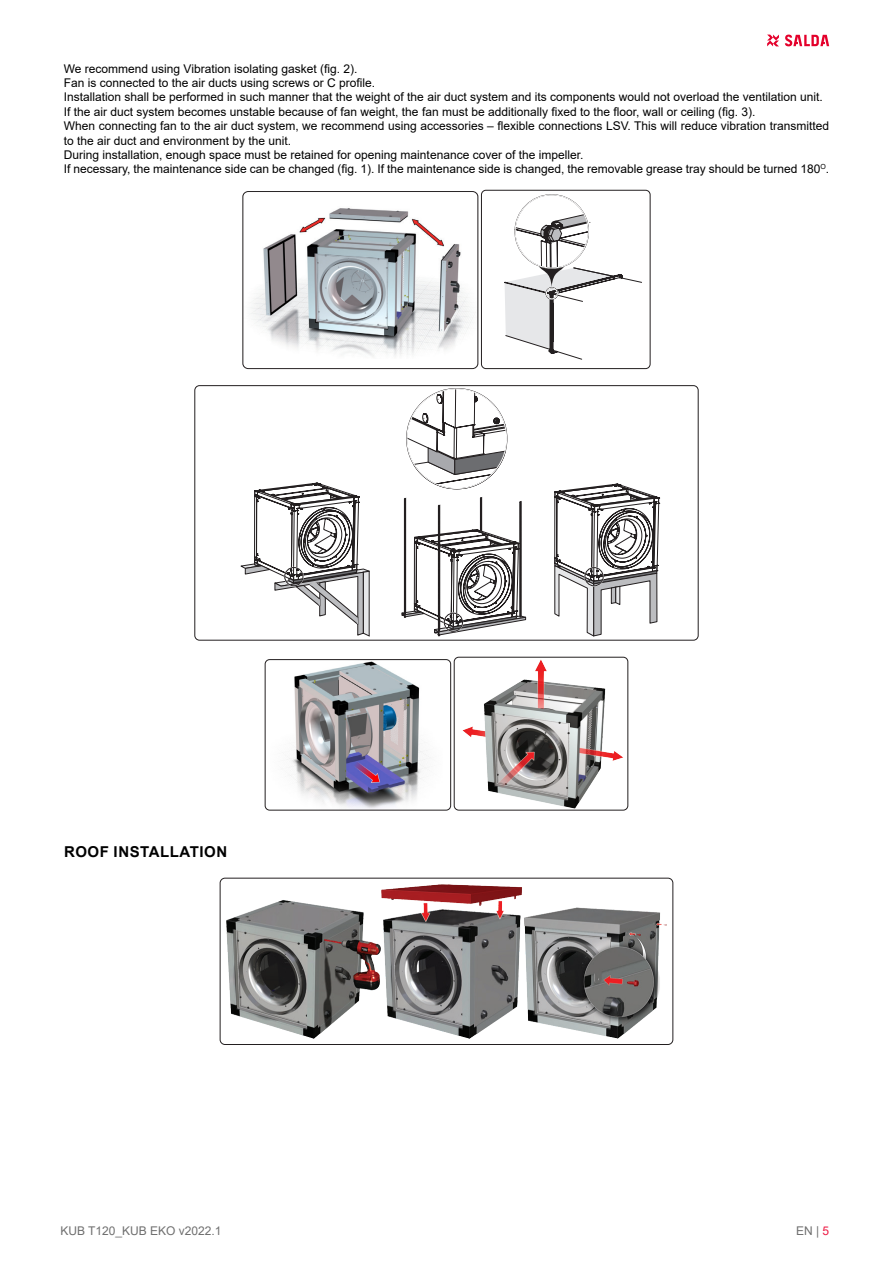
<style>
.page{position:relative;width:893px;height:1263px;background:#fff}
.page>*{position:absolute;margin:0;border:0;box-sizing:border-box;transform-origin:0 0}
.POTEME{font:700 15px "Arial";letter-spacing:.035em;color:#000}
.t1{font:12px/14.4px "Arial";color:#000}
.t2{font:12px "Arial";color:#6f6f6f}
.s1{color:#ed1943}
</style>
<div class="page">
<svg style="left:767px;top:35px;width:12px;height:11px"></svg>
<svg style="left:785px;top:35px;width:44px;height:11px"></svg>
<img style="left:250px;top:208px;width:223px;height:149px">
<div style="left:243px;top:191px;width:235px;height:178px;border:1px solid #231f20;border-radius:5px"></div>
<svg style="left:504px;top:214px;width:146px;height:154px"></svg>
<div style="left:481px;top:190px;width:169px;height:179px;border:1px solid #231f20;border-radius:5px"></div>
<svg style="left:240px;top:483px;width:130px;height:153px"></svg>
<svg style="left:401px;top:388px;width:258px;height:248px"></svg>
<div style="left:195px;top:385px;width:503px;height:255px;border:1px solid #231f20;border-radius:5px"></div>
<img style="left:287px;top:661px;width:142px;height:147px">
<div style="left:265px;top:659px;width:186px;height:151px;border:1px solid #231f20;border-radius:5px"></div>
<img style="left:462px;top:660px;width:161px;height:148px">
<div style="left:454px;top:657px;width:174px;height:153px;border:1px solid #231f20;border-radius:5px"></div>
<img style="left:226px;top:884px;width:441px;height:154px">
<div style="left:220px;top:878px;width:453px;height:166px;border:1px solid #231f20;border-radius:5px"></div>
<p class="t1" style="left:64px;top:61px;width:295px">We recommend using Vibration isolating gasket (fig. 2).</p>
<p class="t1" style="left:64px;top:75px;width:313px">Fan is connected to the air ducts using screws or C profile.</p>
<p class="t1" style="left:64px;top:90px;width:761px">Installation shall be performed in such manner that the weight of the air duct system and its components would not overload the ventilation unit.</p>
<p class="t1" style="left:64px;top:104px;width:693px">If the air duct system becomes unstable because of fan weight, the fan must be additionally fixed to the floor, wall or ceiling (fig. 3).</p>
<p class="t1" style="left:64px;top:119px;width:767px">When connecting fan to the air duct system, we recommend using accessories – flexible connections LSV. This will reduce vibration transmitted to the air duct and environment by the unit.</p>
<p class="t1" style="left:64px;top:147px;width:521px">During installation, enough space must be retained for opening maintenance cover of the impeller.</p>
<p class="t1" style="left:64px;top:162px;width:767px">If necessary, the maintenance side can be changed (fig. 1). If the maintenance side is changed, the removable grease tray should be turned 180<sup>O</sup>.</p>
<p class="POTEME" style="left:64px;top:841px;width:165px">ROOF INSTALLATION</p>
<p class="t2" style="left:60px;top:1223px;width:163px">KUB T120_KUB EKO v2022.1</p>
<p class="t2" style="left:796px;top:1223px;width:35px">EN | <span class="s1">5</span></p>
</div>
